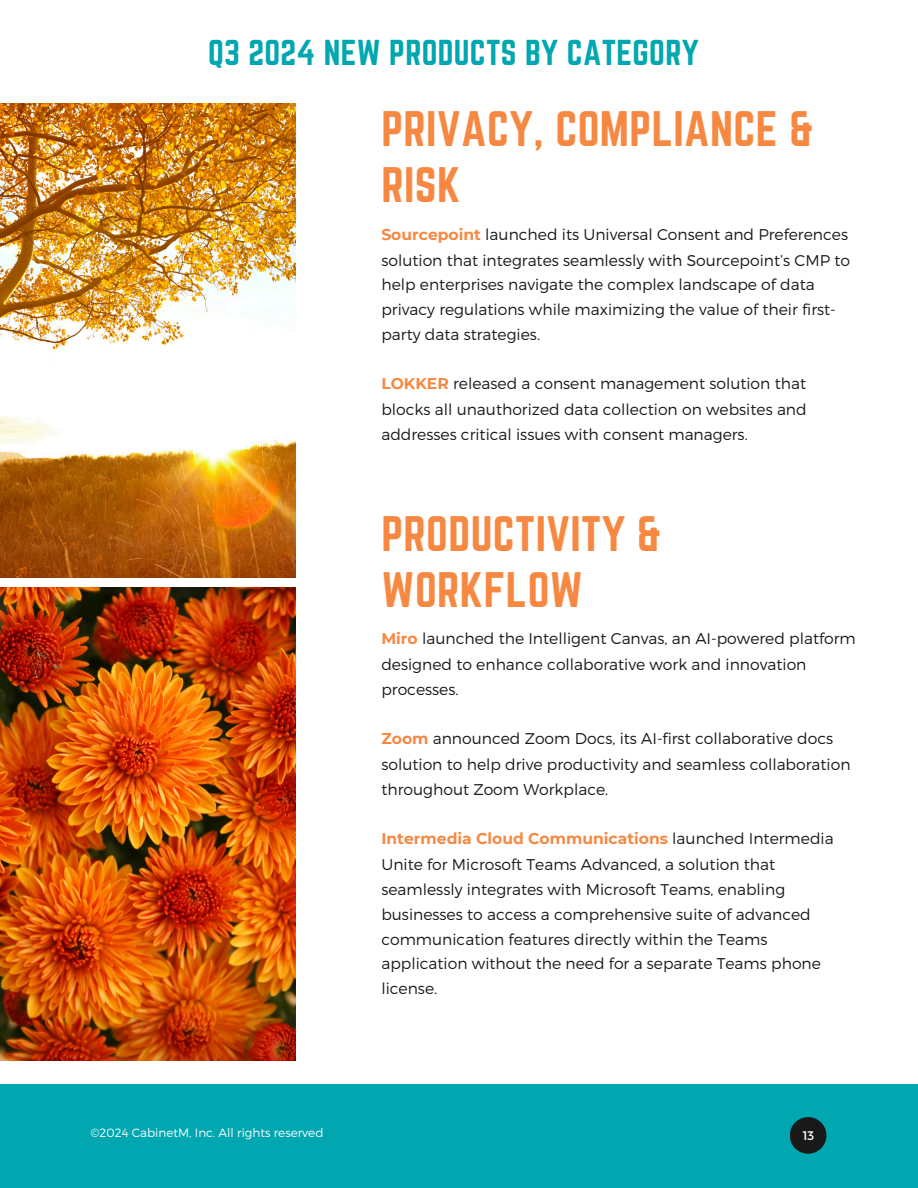
<style>
.page{position:relative;width:918px;height:1188px;background:#fff}
.page>*{position:absolute;margin:0;border:0;box-sizing:border-box;transform-origin:0 0}
.t1{font:43.65px/56.1px "Norwester";letter-spacing:.01em;color:#f68842}
.t2{font:31.5px "Norwester";letter-spacing:.01em;color:#00a7b0}
.t3{font:300 15.6px/25.3px "Montserrat";color:#191919}
.t4{font:12.45px "Montserrat";color:#fff}
.t5{font:300 12px "Montserrat";color:#fff}
.s1{font-weight:700;color:#f68842}
</style>
<div class="page">
<img style="left:0;top:104px;width:296px;height:474px">
<img style="left:0;top:588px;width:296px;height:472px">
<div style="left:0;top:1085px;width:918px;height:103px;background:#00a7b0"></div>
<svg style="left:790px;top:1117px;width:36px;height:37px"></svg>
<h3 class="t2" style="left:208px;top:33px;width:492px">Q3 2024 NEW PRODUCTS BY CATEGORY</h3>
<h3 class="t1" style="left:381px;top:101px;width:434px">PRIVACY, COMPLIANCE &amp;<br>RISK</h3>
<h1 class="t3" style="left:381px;top:221px;width:470px"><span class="s1">Sourcepoint</span> launched its Universal Consent and Preferences solution that integrates seamlessly with Sourcepoint’s CMP to help enterprises navigate the complex landscape of data privacy regulations while maximizing the value of their first&shy;party data strategies.</h1>
<h3 class="t3" style="left:381px;top:370px;width:427px;text-align:justify"><span class="s1">LOKKER</span> released a consent management solution that blocks all unauthorized data collection on websites and addresses critical issues with consent managers.</h3>
<h3 class="t1" style="left:381px;top:505px;width:282px">PRODUCTIVITY &amp;<br>WORKFLOW</h3>
<h3 class="t3" style="left:381px;top:625px;width:476px"><span class="s1">Miro</span> launched the Intelligent Canvas, an AI-powered platform designed to enhance collaborative work and innovation processes.</h3>
<p class="t3" style="left:381px;top:725px;width:471px"><span class="s1">Zoom</span> announced Zoom Docs, its AI-first collaborative docs solution to help drive productivity and seamless collaboration throughout Zoom Workplace.</p>
<p class="t3" style="left:381px;top:826px;width:454px;line-height:24.9px"><span class="s1">Intermedia Cloud Communications</span> launched Intermedia Unite for Microsoft Teams Advanced, a solution that seamlessly integrates with Microsoft Teams, enabling businesses to access a comprehensive suite of advanced communication features directly within the Teams application without the need for a separate Teams phone license.</p>
<h2 class="t5" style="left:90px;top:1125px;width:235px">©2024 CabinetM, Inc. All rights reserved</h2>
<h1 class="t4" style="left:803px;top:1127px;width:13px">13</h1>
</div>
